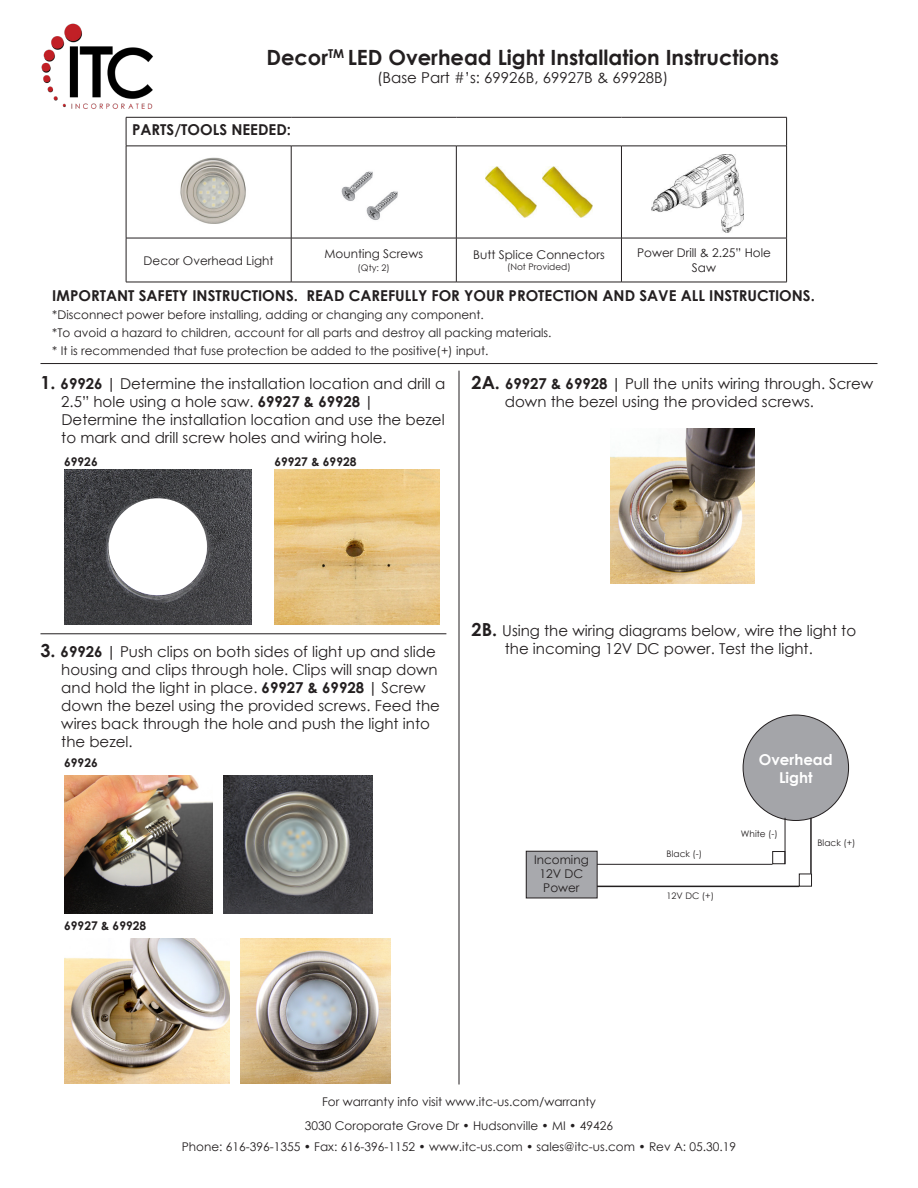
<style>
.page{position:relative;width:918px;height:1188px;background:#fff}
.page>*{position:absolute;margin:0;border:0;box-sizing:border-box;transform-origin:0 0}
.t1{font:700 21px "Century Gothic";color:#231f20}
.t2{font:15px/18px "Century Gothic";color:#231f20}
.t3{font:700 15px "Century Gothic";color:#231f20}
.t4{font:700 15px/18px "Century Gothic";color:#fff;text-align:center}
.t5{font:12px/21.1px "Century Gothic";color:#231f20;text-align:center}
.t6{font:700 12px "Century Gothic";color:#231f20}
.t7{font:9px "Century Gothic";color:#231f20}
.s1{font-weight:700;font-size:18px}
.s2{font-weight:700}
</style>
<div class="page">
<img style="left:41px;top:23px;width:112px;height:86px">
<img style="left:64px;top:469px;width:188px;height:155px">
<hr style="left:40px;top:634px;width:406px;height:1px;background:#231f20">
<hr style="left:40px;top:363px;width:838px;height:1px;background:#231f20">
<img style="left:224px;top:775px;width:148px;height:139px">
<hr style="left:459px;top:371px;width:1px;height:713px;background:#231f20">
<img style="left:64px;top:775px;width:149px;height:139px">
<div style="left:526px;top:851px;width:71px;height:47px;background:#a8a9ad"></div>
<div style="left:526px;top:851px;width:71px;height:47px;border:1px solid #231f20"></div>
<hr style="left:597px;top:864px;width:175px;height:1px;background:#231f20">
<hr style="left:597px;top:886px;width:202px;height:1px;background:#231f20">
<div style="left:743px;top:715px;width:106px;height:105px;background:#a4a5a9;border-radius:50%"></div>
<hr style="left:785px;top:818px;width:1px;height:46px;background:#231f20">
<hr style="left:810px;top:818px;width:2px;height:56px;background:#231f20">
<div style="left:799px;top:874px;width:13px;height:12px;border:1px solid #231f20"></div>
<div style="left:772px;top:851px;width:13px;height:13px;border:1px solid #231f20"></div>
<div style="left:109px;top:498px;width:98px;height:97px;background:#fff;border-radius:50%"></div>
<img style="left:274px;top:469px;width:166px;height:155px">
<img style="left:64px;top:939px;width:165px;height:144px">
<img style="left:611px;top:429px;width:143px;height:155px">
<img style="left:240px;top:939px;width:151px;height:144px">
<hr style="left:126px;top:238px;width:1px;height:44px;background:#231f20">
<hr style="left:126px;top:282px;width:165px;height:1px;background:#231f20">
<hr style="left:291px;top:282px;width:165px;height:1px;background:#231f20">
<hr style="left:456px;top:282px;width:165px;height:1px;background:#231f20">
<hr style="left:621px;top:282px;width:166px;height:1px;background:#231f20">
<hr style="left:291px;top:238px;width:1px;height:44px;background:#231f20">
<hr style="left:456px;top:238px;width:1px;height:44px;background:#231f20">
<hr style="left:621px;top:238px;width:1px;height:44px;background:#231f20">
<hr style="left:786px;top:238px;width:1px;height:44px;background:#231f20">
<hr style="left:126px;top:146px;width:1px;height:92px;background:#231f20">
<hr style="left:291px;top:146px;width:1px;height:92px;background:#231f20">
<hr style="left:456px;top:146px;width:1px;height:92px;background:#231f20">
<hr style="left:621px;top:146px;width:1px;height:92px;background:#231f20">
<hr style="left:786px;top:146px;width:1px;height:92px;background:#231f20">
<hr style="left:126px;top:238px;width:165px;height:1px;background:#231f20">
<hr style="left:291px;top:238px;width:165px;height:1px;background:#231f20">
<hr style="left:456px;top:238px;width:165px;height:1px;background:#231f20">
<hr style="left:621px;top:238px;width:166px;height:1px;background:#231f20">
<hr style="left:126px;top:117px;width:165px;height:1px;background:#231f20">
<svg style="left:126px;top:117px;width:1px;height:29px"></svg>
<hr style="left:291px;top:117px;width:165px;height:1px;background:#231f20">
<hr style="left:456px;top:117px;width:165px;height:1px;background:#231f20">
<hr style="left:621px;top:117px;width:166px;height:1px;background:#231f20">
<svg style="left:786px;top:117px;width:1px;height:29px"></svg>
<hr style="left:126px;top:146px;width:165px;height:1px;background:#231f20">
<hr style="left:291px;top:146px;width:165px;height:1px;background:#231f20">
<hr style="left:456px;top:146px;width:165px;height:1px;background:#231f20">
<hr style="left:621px;top:146px;width:166px;height:1px;background:#231f20">
<img style="left:180px;top:157px;width:66px;height:67px">
<img style="left:652px;top:155px;width:91px;height:77px">
<img style="left:485px;top:166px;width:51px;height:51px">
<img style="left:542px;top:166px;width:51px;height:51px">
<img style="left:341px;top:171px;width:32px;height:30px">
<img style="left:363px;top:189px;width:35px;height:31px">
<p class="t1" style="left:266px;top:41px;width:514px">Decor<sup>TM</sup> LED Overhead Light Installation Instructions</p>
<p class="t2" style="left:377px;top:68px;width:293px">(Base Part #’s: 69926B, 69927B &amp; 69928B)</p>
<p class="t3" style="left:132px;top:118px;width:161px">PARTS/TOOLS NEEDED:</p>
<p class="t5" style="left:144px;top:249px;width:132px">Decor Overhead Light</p>
<p class="t5" style="left:325px;top:243px;width:100px">Mounting Screws</p>
<p class="t7" style="left:358px;top:261px;width:34px">(Qty: 2)</p>
<p class="t5" style="left:473px;top:244px;width:133px">Butt Splice Connectors</p>
<p class="t7" style="left:507px;top:260px;width:65px">(Not Provided)</p>
<p class="t5" style="left:637px;top:246px;width:135px;line-height:14.4px">Power Drill &amp; 2.25” Hole<br>Saw</p>
<p class="t3" style="left:52px;top:284px;width:764px">IMPORTANT SAFETY INSTRUCTIONS. READ CAREFULLY FOR YOUR PROTECTION AND SAVE ALL INSTRUCTIONS.</p>
<p class="t5" style="left:52px;top:304px;width:433px">*Disconnect power before installing, adding or changing any component.</p>
<p class="t5" style="left:52px;top:322px;width:501px">*To avoid a hazard to children, account for all parts and destroy all packing materials.</p>
<p class="t5" style="left:52px;top:340px;width:438px">* It is recommended that fuse protection be added to the positive(+) input.</p>
<p class="t2" style="left:61px;top:374px;width:386px;text-indent:-21px"><span class="s1">1.</span> <span class="s2">69926 |</span> Determine the installation location and drill a 2.5” hole using a hole saw. <span class="s2">69927 &amp; 69928 | </span>Determine the installation location and use the bezel to mark and drill screw holes and wiring hole.</p>
<p class="t6" style="left:64px;top:452px;width:35px">69926</p>
<p class="t6" style="left:274px;top:452px;width:84px">69927 &amp; 69928</p>
<p class="t2" style="left:505px;top:374px;width:370px;text-indent:-33px"><span class="s1">2A.</span> <span class="s2">69927 &amp; 69928 |</span> Pull the units wiring through. Screw down the bezel using the provided screws.</p>
<p class="t2" style="left:472px;top:622px;width:386px"><span class="s1">2B.</span> Using the wiring diagrams below, wire the light to</p>
<p class="t2" style="left:40px;top:642px;width:397px"><span class="s1">3.</span> <span class="s2">69926 |</span> Push clips on both sides of light up and slide</p>
<p class="t2" style="left:505px;top:640px;width:310px">the incoming 12V DC power. Test the light.</p>
<p class="t2" style="left:61px;top:660px;width:380px">housing and clips through hole. Clips will snap down and hold the light in place. <span class="s2">69927 &amp; 69928 |</span> Screw down the bezel using the provided screws. Feed the wires back through the hole and push the light into the bezel.</p>
<p class="t6" style="left:64px;top:753px;width:35px">69926</p>
<p class="t6" style="left:64px;top:917px;width:84px">69927 &amp; 69928</p>
<p class="t5" style="left:534px;top:849px;width:56px">Incoming</p>
<p class="t5" style="left:540px;top:863px;width:45px">12V DC</p>
<p class="t5" style="left:543px;top:877px;width:38px">Power</p>
<p class="t7" style="left:667px;top:847px;width:37px">Black (-)</p>
<p class="t7" style="left:667px;top:890px;width:49px">12V DC (+)</p>
<p class="t4" style="left:759px;top:750px;width:75px">Overhead<br>Light</p>
<p class="t7" style="left:741px;top:827px;width:38px">White (-)</p>
<p class="t7" style="left:817px;top:837px;width:40px">Black (+)</p>
<p class="t5" style="left:322px;top:1091px;width:275px">For warranty info visit www.itc-us.com/warranty</p>
<p class="t5" style="left:182px;top:1115px;width:556px">3030 Coroporate Grove Dr • Hudsonville • MI • 49426<br>Phone: 616-396-1355 • Fax: 616-396-1152 • www.itc-us.com • sales@itc-us.com • Rev A: 05.30.19</p>
</div>
